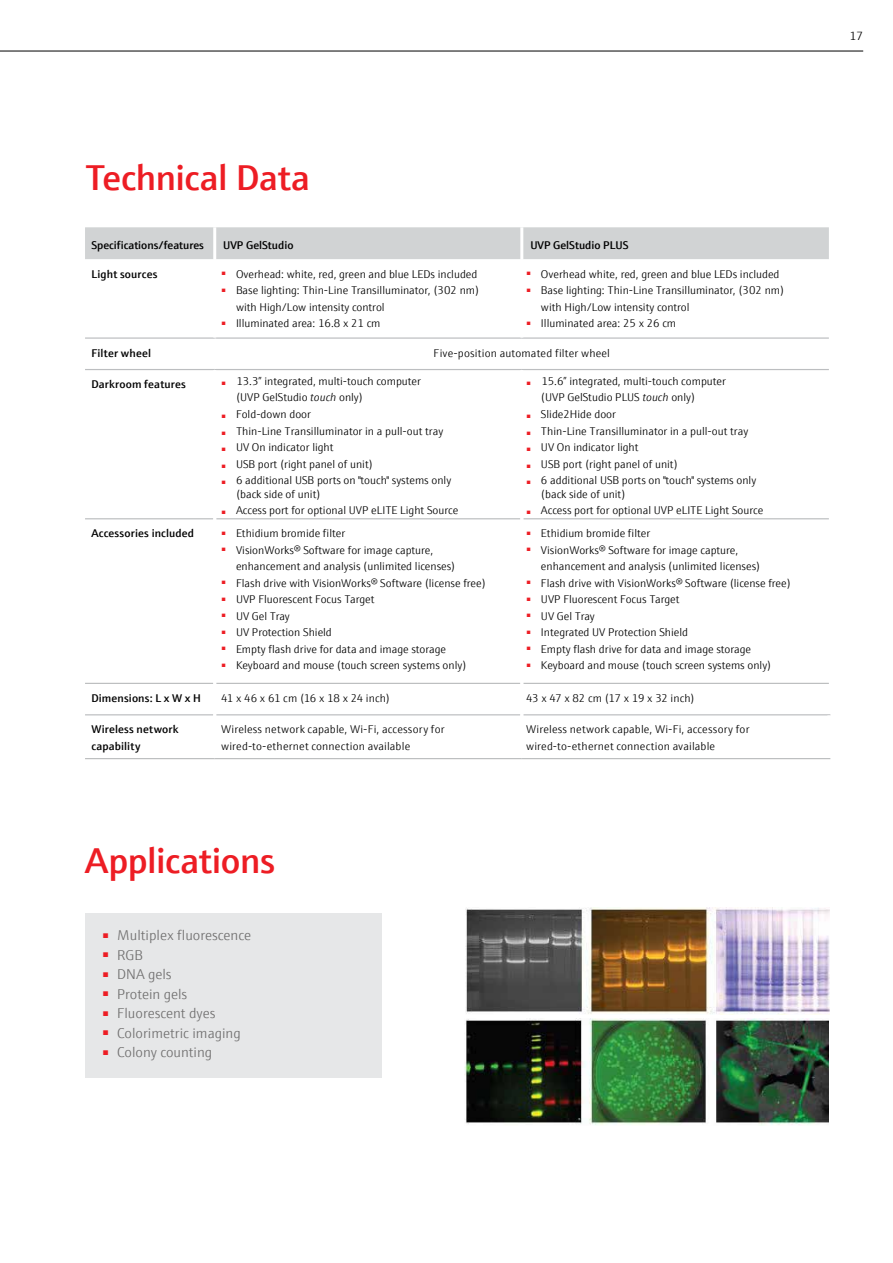
<style>
.page{position:relative;width:893px;height:1263px;background:#fff}
.page>*{position:absolute;margin:0;border:0;box-sizing:border-box;transform-origin:0 0}
.t1{font:600 36px "E+H Sans";letter-spacing:-.01em;color:#ed1d24}
.t2{font:300 14.25px "E+H Sans";color:#706f6f}
.t3{font:300 12px "E+H Sans";color:#000}
.t4{font:300 11.25px/16.5px "E+H Sans";color:#000}
.t5{font:600 11.25px/16.5px "E+H Sans";letter-spacing:.01em;color:#000}
.s1{font-size:7.2px;color:#ed1d24}
.s2{font-style:italic}
</style>
<div class="page">
<div style="left:85px;top:913px;width:297px;height:165px;background:#e6e7e8"></div>
<img style="left:466px;top:908px;width:363px;height:106px">
<img style="left:464px;top:1019px;width:364px;height:106px">
<div style="left:85px;top:227px;width:744px;height:32px;background:#d1d3d4"></div>
<svg style="left:85px;top:519px;width:744px;height:164px"></svg>
<hr style="left:215px;top:337px;width:307px;height:2px;background:#bcbec0">
<hr style="left:522px;top:337px;width:307px;height:2px;background:#bcbec0">
<hr style="left:215px;top:369px;width:307px;height:1px;background:#bcbec0">
<hr style="left:522px;top:369px;width:307px;height:1px;background:#bcbec0">
<hr style="left:85px;top:337px;width:130px;height:2px;background:#bcbec0">
<hr style="left:85px;top:369px;width:130px;height:1px;background:#bcbec0">
<hr style="left:213px;top:227px;width:3px;height:32px;background:#fff">
<hr style="left:520px;top:227px;width:3px;height:32px;background:#fff">
<hr style="left:523px;top:683px;width:306px;height:1px;background:#bcbec0">
<hr style="left:216px;top:683px;width:304px;height:1px;background:#bcbec0">
<hr style="left:216px;top:714px;width:304px;height:1px;background:#bcbec0">
<hr style="left:215px;top:758px;width:307px;height:1px;background:#bcbec0">
<hr style="left:523px;top:714px;width:307px;height:1px;background:#bcbec0">
<hr style="left:522px;top:758px;width:308px;height:1px;background:#bcbec0">
<hr style="left:85px;top:683px;width:128px;height:1px;background:#bcbec0">
<hr style="left:85px;top:714px;width:128px;height:1px;background:#bcbec0">
<hr style="left:85px;top:758px;width:130px;height:1px;background:#bcbec0">
<hr style="left:85px;top:518px;width:128px;height:1px;background:#bcbec0">
<hr style="left:216px;top:518px;width:304px;height:1px;background:#bcbec0">
<hr style="left:523px;top:518px;width:306px;height:1px;background:#bcbec0">
<hr style="left:213px;top:519px;width:3px;height:164px;background:#fff">
<hr style="left:520px;top:519px;width:3px;height:164px;background:#fff">
<hr style="left:0;top:51px;width:863px;height:1px;background:#000">
<h1 class="t1" style="left:85px;top:150px;width:227px">Technical Data</h1>
<p class="t5" style="left:91px;top:236px;width:114px">Specifications/features</p>
<p class="t5" style="left:223px;top:236px;width:72px">UVP GelStudio</p>
<p class="t5" style="left:530px;top:236px;width:100px">UVP GelStudio PLUS</p>
<p class="t5" style="left:91px;top:265px;width:68px">Light sources</p>
<p class="t4" style="left:221px;top:265px;width:258px"><sup>■</sup> Overhead: white, red, green and blue LEDs included</p>
<p class="t4" style="left:236px;top:282px;width:245px;text-indent:-15px"><sup>■</sup> Base lighting: Thin-Line Transilluminator, (302 nm) with High/Low intensity control</p>
<p class="t4" style="left:221px;top:315px;width:161px"><sup>■</sup> Illuminated area: 16.8 x 21 cm</p>
<p class="t4" style="left:526px;top:265px;width:255px"><sup>■</sup> Overhead white, red, green and blue LEDs included</p>
<p class="t4" style="left:541px;top:282px;width:245px;text-indent:-15px"><sup>■</sup> Base lighting: Thin-Line Transilluminator, (302 nm) with High/Low intensity control</p>
<p class="t4" style="left:526px;top:315px;width:152px"><sup>■</sup> Illuminated area: 25 x 26 cm</p>
<p class="t5" style="left:91px;top:344px;width:61px">Filter wheel</p>
<p class="t4" style="left:434px;top:344px;width:178px">Five-position automated filter wheel</p>
<p class="t5" style="left:91px;top:375px;width:96px">Darkroom features</p>
<p class="t4" style="left:236px;top:372px;width:187px;text-indent:-15px"><span class="s1">■</span> 13.3” integrated, multi-touch computer (UVP GelStudio <span class="s2">touch</span> only)</p>
<p class="t4" style="left:221px;top:405px;width:91px"><span class="s1">■</span> Fold-down door</p>
<p class="t4" style="left:221px;top:422px;width:224px"><span class="s1">■</span> Thin-Line Transilluminator in a pull-out tray</p>
<p class="t4" style="left:221px;top:438px;width:114px"><span class="s1">■</span> UV On indicator light</p>
<p class="t4" style="left:221px;top:455px;width:153px"><span class="s1">■</span> USB port (right panel of unit)</p>
<p class="t4" style="left:236px;top:473px;width:217px;line-height:13.5px;text-indent:-15px"><span class="s1">■</span> 6 additional USB ports on "touch" systems only (back side of unit)</p>
<p class="t4" style="left:221px;top:501px;width:239px"><span class="s1">■</span> Access port for optional UVP eLITE Light Source</p>
<p class="t4" style="left:541px;top:372px;width:187px;text-indent:-15px"><span class="s1">■</span> 15.6” integrated, multi-touch computer (UVP GelStudio PLUS <span class="s2">touch</span> only)</p>
<p class="t4" style="left:526px;top:405px;width:91px"><span class="s1">■</span> Slide2Hide door</p>
<p class="t4" style="left:526px;top:422px;width:224px"><span class="s1">■</span> Thin-Line Transilluminator in a pull-out tray</p>
<p class="t4" style="left:526px;top:438px;width:114px"><span class="s1">■</span> UV On indicator light</p>
<p class="t4" style="left:526px;top:455px;width:153px"><span class="s1">■</span> USB port (right panel of unit)</p>
<p class="t4" style="left:541px;top:473px;width:217px;line-height:13.5px;text-indent:-15px"><span class="s1">■</span> 6 additional USB ports on "touch" systems only (back side of unit)</p>
<p class="t4" style="left:526px;top:501px;width:239px"><span class="s1">■</span> Access port for optional UVP eLITE Light Source</p>
<p class="t5" style="left:91px;top:524px;width:104px">Accessories included</p>
<p class="t4" style="left:221px;top:524px;width:126px"><sup>■</sup> Ethidium bromide filter</p>
<p class="t4" style="left:236px;top:541px;width:221px;text-indent:-15px"><sup>■</sup> VisionWorks® Software for image capture, enhancement and analysis (unlimited licenses)</p>
<p class="t4" style="left:221px;top:574px;width:266px"><sup>■</sup> Flash drive with VisionWorks® Software (license free)</p>
<p class="t4" style="left:221px;top:590px;width:155px"><sup>■</sup> UVP Fluorescent Focus Target</p>
<p class="t4" style="left:221px;top:607px;width:70px"><sup>■</sup> UV Gel Tray</p>
<p class="t4" style="left:221px;top:623px;width:112px"><sup>■</sup> UV Protection Shield</p>
<p class="t4" style="left:221px;top:640px;width:227px"><sup>■</sup> Empty flash drive for data and image storage</p>
<p class="t4" style="left:221px;top:656px;width:247px"><sup>■</sup> Keyboard and mouse (touch screen systems only)</p>
<p class="t4" style="left:526px;top:524px;width:126px"><sup>■</sup> Ethidium bromide filter</p>
<p class="t4" style="left:541px;top:541px;width:221px;text-indent:-15px"><sup>■</sup> VisionWorks® Software for image capture, enhancement and analysis (unlimited licenses)</p>
<p class="t4" style="left:526px;top:574px;width:266px"><sup>■</sup> Flash drive with VisionWorks® Software (license free)</p>
<p class="t4" style="left:526px;top:590px;width:155px"><sup>■</sup> UVP Fluorescent Focus Target</p>
<p class="t4" style="left:526px;top:607px;width:70px"><sup>■</sup> UV Gel Tray</p>
<p class="t4" style="left:526px;top:623px;width:164px"><sup>■</sup> Integrated UV Protection Shield</p>
<p class="t4" style="left:526px;top:640px;width:227px"><sup>■</sup> Empty flash drive for data and image storage</p>
<p class="t4" style="left:526px;top:656px;width:247px"><sup>■</sup> Keyboard and mouse (touch screen systems only)</p>
<p class="t5" style="left:91px;top:689px;width:111px">Dimensions: L x W x H</p>
<p class="t4" style="left:221px;top:689px;width:170px">41 x 46 x 61 cm (16 x 18 x 24 inch)</p>
<p class="t4" style="left:526px;top:689px;width:170px">43 x 47 x 82 cm (17 x 19 x 32 inch)</p>
<p class="t5" style="left:91px;top:720px;width:88px">Wireless network capability</p>
<p class="t4" style="left:221px;top:720px;width:225px">Wireless network capable, Wi-Fi, accessory for wired-to-ethernet connection available</p>
<p class="t4" style="left:526px;top:720px;width:225px">Wireless network capable, Wi-Fi, accessory for wired-to-ethernet connection available</p>
<h1 class="t1" style="left:85px;top:833px;width:192px">Applications</h1>
<p class="t2" style="left:102px;top:925px;width:150px"><sup>■</sup> Multiplex fluorescence</p>
<p class="t2" style="left:102px;top:944px;width:42px"><sup>■</sup> RGB</p>
<p class="t2" style="left:102px;top:964px;width:71px"><sup>■</sup> DNA gels</p>
<p class="t2" style="left:102px;top:983px;width:87px"><sup>■</sup> Protein gels</p>
<p class="t2" style="left:102px;top:1003px;width:115px"><sup>■</sup> Fluorescent dyes</p>
<p class="t2" style="left:102px;top:1022px;width:140px"><sup>■</sup> Colorimetric imaging</p>
<p class="t2" style="left:102px;top:1042px;width:111px"><sup>■</sup> Colony counting</p>
<p class="t3" style="left:849px;top:27px;width:15px">17</p>
</div>
